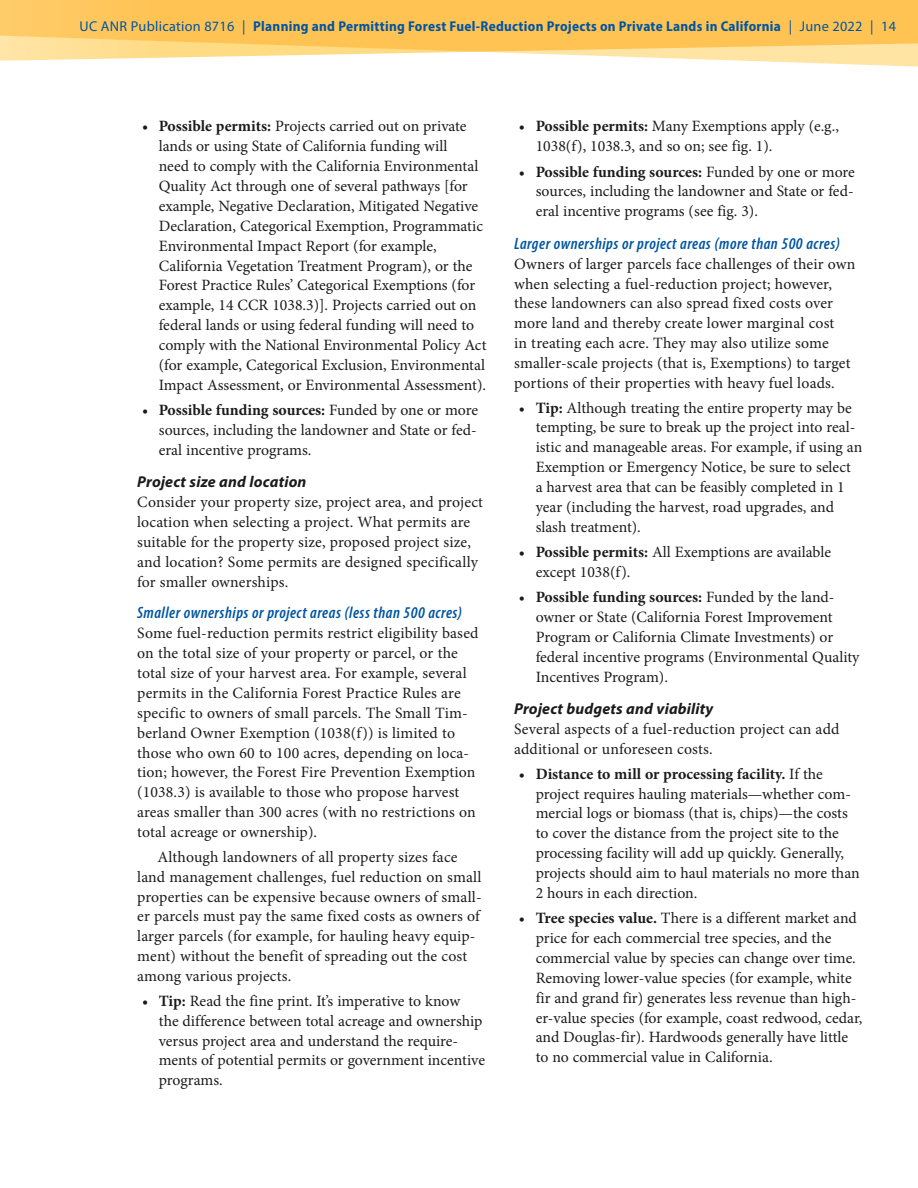
<style>
.page{position:relative;width:918px;height:1188px;background:#fff}
.page>*{position:absolute;margin:0;border:0;box-sizing:border-box;transform-origin:0 0}
.t1{font:italic 600 condensed 16.5px "Myriad Pro";letter-spacing:.03em;color:#0055a2}
.t2{font:15.75px/20px "Minion Pro";color:#1c1b1b}
.t3{font:italic 700 15.75px "Myriad Pro";letter-spacing:.01em;color:#1c1b1b}
.t4{font:700 semi-condensed 14.25px "Myriad Pro";letter-spacing:.02em;color:#0055a2}
.s1{font-weight:400;font-stretch:normal}
.s2{font-weight:500}
.s3{font-weight:700}
</style>
<div class="page">
<svg style="left:0;top:0;width:918px;height:66px;fill:#ffc354"></svg>
<p class="t4" style="left:80px;top:17px;width:818px"><span class="s1">UC ANR Publication 8716 |</span> Planning and Permitting Forest Fuel-Reduction Projects on Private Lands in California <span class="s1">| June 2022 | 14</span></p>
<p class="t2" style="left:159px;top:117px;width:329px;text-indent:-17px"><span class="s2">•</span> <span class="s3">Possible permits:</span> Projects carried out on private lands or using State of California funding will<br>need to comply with the California Environmental Quality Act through one of several pathways [for example, Negative Declaration, Mitigated Negative Declaration, Categorical Exemption, Programmatic Environmental Impact Report (for example, California Vegetation Treatment Program), or the Forest Practice Rules’ Categorical Exemptions (for example, 14 CCR 1038.3)]. Projects carried out on federal lands or using federal funding will need to comply with the National Environmental Policy Act (for example, Categorical Exclusion, Environmental Impact Assessment, or Environmental Assessment).</p>
<p class="t2" style="left:159px;top:400px;width:321px;text-align:justify;text-indent:-17px"><span class="s2">•</span> <span class="s3">Possible funding sources:</span> Funded by one or more sources, including the landowner and State or fed&shy;eral incentive programs.</p>
<p class="t3" style="left:137px;top:472px;width:171px">Project size and location</p>
<p class="t2" style="left:137px;top:492px;width:347px">Consider your property size, project area, and project location when selecting a project. What permits are suitable for the property size, proposed project size, and location? Some permits are designed specifically for smaller ownerships.</p>
<p class="t1" style="left:137px;top:603px;width:327px">Smaller ownerships or project areas (less than 500 acres)</p>
<p class="t2" style="left:137px;top:623px;width:343px">Some fuel-reduction permits restrict eligibility based on the total size of your property or parcel, or the total size of your harvest area. For example, several permits in the California Forest Practice Rules are specific to owners of small parcels. The Small Tim&shy;berland Owner Exemption (1038(f)) is limited to those who own 60 to 100 acres, depending on loca&shy;tion; however, the Forest Fire Prevention Exemption (1038.3) is available to those who propose harvest areas smaller than 300 acres (with no restrictions on total acreage or ownership).</p>
<p class="t2" style="left:137px;top:847px;width:346px;text-indent:20px">Although landowners of all property sizes face land management challenges, fuel reduction on small properties can be expensive because owners of small&shy;er parcels must pay the same fixed costs as owners of larger parcels (for example, for hauling heavy equip&shy;ment) without the benefit of spreading out the cost among various projects.</p>
<p class="t2" style="left:159px;top:991px;width:328px;text-indent:-17px"><span class="s2">•</span> <span class="s3">Tip:</span> Read the fine print. It’s imperative to know<br>the difference between total acreage and ownership versus project area and understand the require&shy;ments of potential permits or government incentive programs.</p>
<p class="t2" style="left:536px;top:117px;width:305px;text-indent:-17px"><span class="s2">•</span> <span class="s3">Possible permits:</span> Many Exemptions apply (e.g.,<br>1038(f), 1038.3, and so on; see fig. 1).</p>
<p class="t2" style="left:536px;top:162px;width:321px;text-align:justify;text-indent:-17px"><span class="s2">•</span> <span class="s3">Possible funding sources:</span> Funded by one or more sources, including the landowner and State or fed&shy;eral incentive programs (see fig. 3).</p>
<p class="t1" style="left:514px;top:233px;width:327px">Larger ownerships or project areas (more than 500 acres)</p>
<p class="t2" style="left:514px;top:254px;width:343px">Owners of larger parcels face challenges of their own when selecting a fuel-reduction project; however, these landowners can also spread fixed costs over more land and thereby create lower marginal cost<br>in treating each acre. They may also utilize some smaller-scale projects (that is, Exemptions) to target portions of their properties with heavy fuel loads.</p>
<p class="t2" style="left:536px;top:398px;width:328px;text-indent:-17px"><span class="s2">•</span> <span class="s3">Tip:</span> Although treating the entire property may be tempting, be sure to break up the project into real&shy;istic and manageable areas. For example, if using an Exemption or Emergency Notice, be sure to select<br>a harvest area that can be feasibly completed in 1 year (including the harvest, road upgrades, and slash treatment).</p>
<p class="t2" style="left:536px;top:542px;width:297px;text-indent:-17px"><span class="s2">•</span> <span class="s3">Possible permits:</span> All Exemptions are available except 1038(f).</p>
<p class="t2" style="left:536px;top:587px;width:325px;text-indent:-17px"><span class="s2">•</span> <span class="s3">Possible funding sources:</span> Funded by the land&shy;owner or State (California Forest Improvement Program or California Climate Investments) or federal incentive programs (Environmental Quality Incentives Program).</p>
<p class="t3" style="left:514px;top:699px;width:201px">Project budgets and viability</p>
<p class="t2" style="left:514px;top:719px;width:327px">Several aspects of a fuel-reduction project can add additional or unforeseen costs.</p>
<p class="t2" style="left:536px;top:764px;width:326px;text-indent:-17px"><span class="s2">•</span> <span class="s3">Distance to mill or processing facility.</span> If the project requires hauling materials—whether com&shy;mercial logs or biomass (that is, chips)—the costs to cover the distance from the project site to the processing facility will add up quickly. Generally, projects should aim to haul materials no more than 2 hours in each direction.</p>
<p class="t2" style="left:536px;top:908px;width:328px;text-indent:-17px"><span class="s2">•</span> <span class="s3">Tree species value.</span> There is a different market and price for each commercial tree species, and the commercial value by species can change over time.<br>Removing lower-value species (for example, white fir and grand fir) generates less revenue than high&shy;er-value species (for example, coast redwood, cedar, and Douglas-fir). Hardwoods generally have little to no commercial value in California.</p>
</div>
